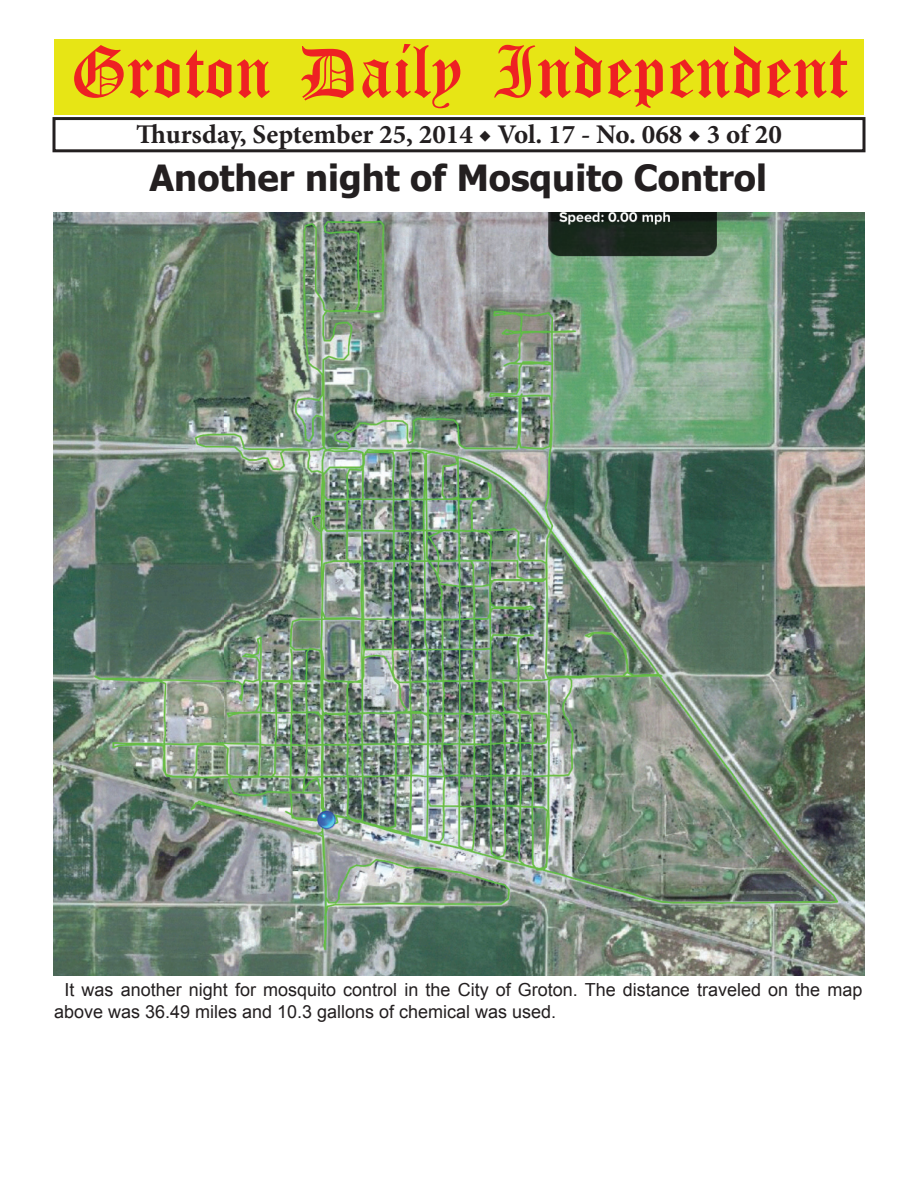
<style>
.page{position:relative;width:918px;height:1188px;background:#fff}
.page>*{position:absolute;margin:0;border:0;box-sizing:border-box;transform-origin:0 0}
.t1{font:54px "Old English Five";color:#ee2123}
.t2{font:700 36px "Tahoma";color:#231f20}
.t3{font:700 27px "Minion Pro";color:#231f20}
.t4{font:18px/21.6px "Arial";color:#231f20}
</style>
<div class="page">
<div style="left:52px;top:117px;width:814px;height:35px;border:3px solid #231f20"></div>
<div style="left:54px;top:40px;width:810px;height:75px;background:#e7e515"></div>
<img style="left:53px;top:213px;width:812px;height:762px">
<h1 class="t1" style="left:70px;top:47px;width:779px">Groton Daily Independent</h1>
<h3 class="t3" style="left:136px;top:116px;width:647px">Thursday, September 25, 2014 ◆ Vol. 17 - No. 068 ◆ 3 of 20</h3>
<h2 class="t2" style="left:150px;top:152px;width:619px">Another night of Mosquito Control</h2>
<p class="t4" style="left:54px;top:979px;width:810px;text-indent:10px">It was another night for mosquito control in the City of Groton. The distance traveled on the map above was 36.49 miles and 10.3 gallons of chemical was used.</p>
</div>
